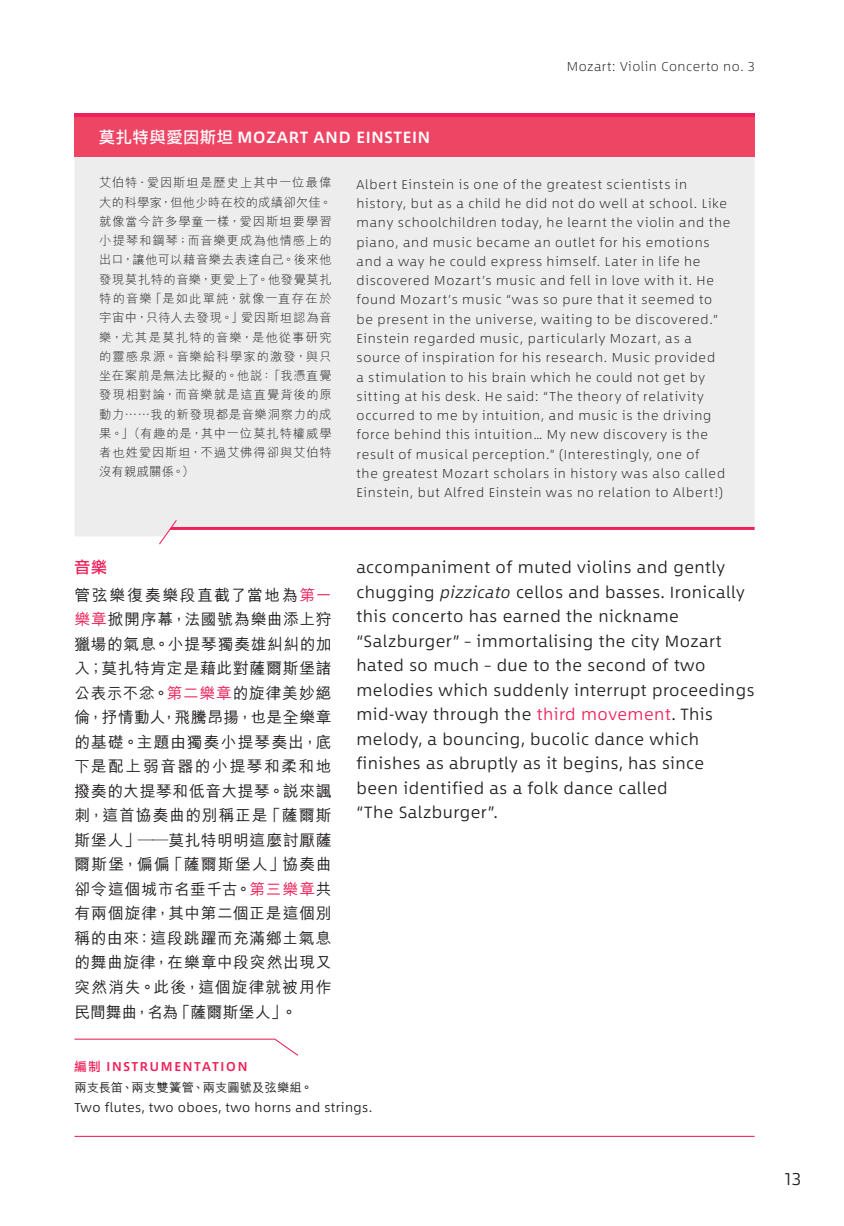
<style>
.page{position:relative;width:844px;height:1226px;background:#fff}
.page>*{position:absolute;margin:0;border:0;box-sizing:border-box;transform-origin:0 0}
.t1{font:300 17.5px "Between 1";color:#231f20}
.t2{font:300 16.62px/24.5px "Between 1";letter-spacing:.03em;color:#231f20}
.t3{font:500 16.62px "Between 1";color:#fff}
.t4{font:500 15.75px/24.5px "M Hei";letter-spacing:.045em;color:#231f20;text-align:justify}
.t5{font:500 15.75px "Aktiv Hei Hant";letter-spacing:.07em;color:#fff}
.t6{font:500 15.75px "Aktiv Hei Hant";color:#ee2159}
.t7{font:200 13.12px/19.2px "Between 1";letter-spacing:.06em;color:#231f20}
.t8{font:300 13.12px "Between 1";letter-spacing:.03em;color:#231f20}
.t9{font:200 13.12px "Between 1";letter-spacing:.04em;color:#231f20}
.t10{font:500 13.12px "Between 1";color:#ee2159}
.t11{font:300 12.25px/19.2px "M Hei";letter-spacing:.07em;color:#231f20;text-align:justify}
.t12{font:500 12.25px "M Hei";letter-spacing:.01em;color:#231f20}
.s1{font-family:"Between 1";font-size:16.62px}
.s2{color:#ee2159}
.s3{font-family:"Noto Sans CJ Ktc";font-weight:600}
.s4{font-style:italic}
.s5{font-family:"Aktiv Hei Hant";font-size:12.25px}
</style>
<div class="page">
<hr style="left:74px;top:1135px;width:680px;height:1px;background:#ee2159">
<svg style="left:74px;top:1038px;width:224px;height:18px"></svg>
<div style="left:74px;top:156px;width:680px;height:380px;background:#ededee"></div>
<div style="left:74px;top:117px;width:680px;height:39px;background:#ef4564"></div>
<hr style="left:74px;top:113px;width:680px;height:4px;background:#ee2159">
<svg style="left:158px;top:519px;width:596px;height:26px"></svg>
<p class="t9" style="left:566px;top:59px;width:189px">Mozart: Violin Concerto no. 3</p>
<p class="t5" style="left:99px;top:127px;width:166px">莫扎特與愛因斯坦 <span class="s1">MOZART</span></p>
<p class="t3" style="left:313px;top:126px;width:13px">AND</p>
<p class="t3" style="left:356px;top:126px;width:20px">EINSTEIN</p>
<p class="t11" style="left:99px;top:174px;width:234px">艾伯特．愛因斯坦是歷史上其中一位最偉大的科學家，但他少時在校的成績卻欠佳。就像當今許多學童一樣，愛因斯坦要學習小提琴和鋼琴；而音樂更成為他情感上的出口，讓他可以藉音樂去表達自己。後來他發現莫扎特的音樂，更愛上了。他發覺莫扎特的音樂「是如此單純，就像一直存在於宇宙中，只待人去發現。」愛因斯坦認為音樂，尤其是莫扎特的音樂，是他從事研究的靈感泉源。音樂給科學家的激發，與只坐在案前是無法比擬的。他說：「我憑直覺發現相對論，而音樂就是這直覺背後的原動力⋯⋯我的新發現都是音樂洞察力的成果。」（有趣的是，其中一位莫扎特權威學者也姓愛因斯坦，不過艾佛得卻與艾伯特沒有親戚關係。）</p>
<p class="t7" style="left:356px;top:174px;width:375px">Albert Einstein is one of the greatest scientists in history, but as a child he did not do well at school. Like many schoolchildren today, he learnt the violin and the piano, and music became an outlet for his emotions and a way he could express himself. Later in life he discovered Mozart’s music and fell in love with it. He found Mozart’s music “was so pure that it seemed to be present in the universe, waiting to be discovered.” Einstein regarded music, particularly Mozart, as a source of inspiration for his research. Music provided<br>a stimulation to his brain which he could not get by sitting at his desk. He said: “The theory of relativity occurred to me by intuition, and music is the driving force behind this intuition… My new discovery is the result of musical perception.” (Interestingly, one of<br>the greatest Mozart scholars in history was also called Einstein, but Alfred Einstein was no relation to Albert!)</p>
<p class="t6" style="left:74px;top:557px;width:34px">音樂</p>
<p class="t4" style="left:74px;top:583px;width:258px">管弦樂復奏樂段直截了當地為<span class="s2">第一樂章</span>掀開序幕，法國號為樂曲添上狩獵場的氣息。小提琴獨奏雄糾糾的加入；莫扎特肯定是藉此對薩爾斯堡諸公表示不忿。<span class="s2">第二樂章</span>的旋律美妙絕倫，抒情動人，飛騰昂揚，也是<span class="s3">全</span>樂章的基礎。主題由獨奏小提琴奏出，底下是配上弱音器的小提琴和柔和地撥奏的大提琴和低音大提琴。說來諷刺，這首協奏曲的別稱正是「薩爾斯斯堡人」──莫扎特明明這麼討厭薩爾斯堡，偏偏「薩爾斯堡人」協奏曲卻令這個城市名垂千古。<span class="s2">第三樂章</span>共有兩個旋律，其中第二個正是這個別稱的由來：這段跳躍而充滿鄉土氣息的舞曲旋律，在樂章中段突然出現又突然消失。此後，這個旋律就被用作民間舞曲，名為「薩爾斯堡人」。</p>
<p class="t2" style="left:356px;top:554px;width:399px">accompaniment of muted violins and gently chugging <span class="s4">pizzicato</span> cellos and basses. I ronically this concerto has earned the nickname “Salzburger” – immortalising the city M ozart hated so much – due to the second of two melodies which suddenly interrupt proceedings mid-way through the <span class="s2">third movement</span>. This melody, a bouncing, bucolic dance which finishes as abruptly as it begins, has since<br>been identified as a folk dance called<br>“The Salzburger”.</p>
<p class="t10" style="left:74px;top:1058px;width:49px"><span class="s5">編制</span> INSTRUMENTATION</p>
<p class="t12" style="left:74px;top:1081px;width:239px">兩支長笛、兩支雙簧管、兩支圓號及弦樂組。</p>
<p class="t8" style="left:74px;top:1098px;width:299px">Two flutes, two oboes, two horns and strings.</p>
<h1 class="t1" style="left:784px;top:1167px;width:18px">13</h1>
</div>
